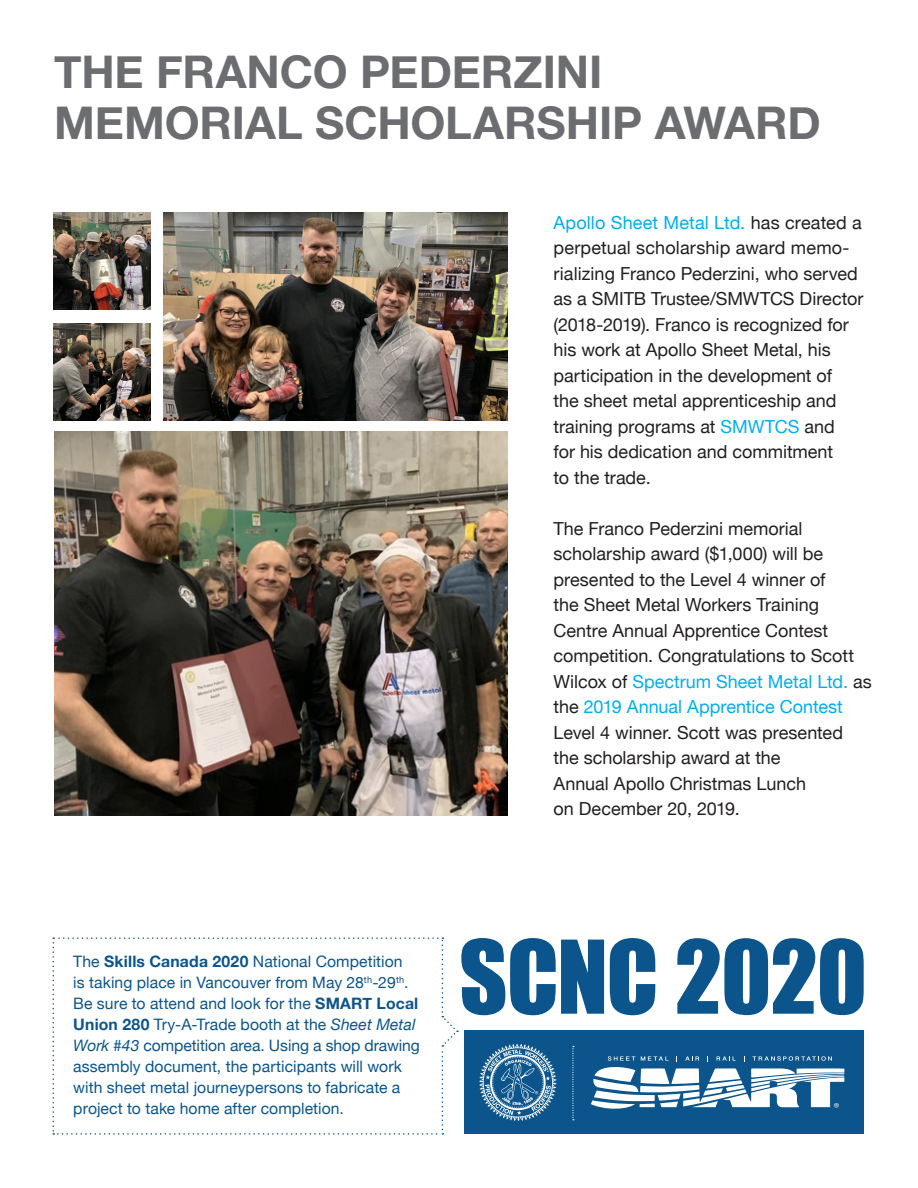
<style>
.page{position:relative;width:918px;height:1188px;background:#fff}
.page>*{position:absolute;margin:0;border:0;box-sizing:border-box;transform-origin:0 0}
.Side_Bars_Title{font:93.75px "Impact";letter-spacing:-.01em;color:#0b558c}
.Side_Bars_Title-2{font:700 45px/51px "Helvetica Neue";color:#6c6d70}
.Side_Bars_Title-3{font:18px/25.5px "Helvetica Neue";color:#231f20}
.Side_Bars_Title-4{font:15.75px/21px "Helvetica Neue";letter-spacing:.005em;color:#0b558c}
.t1{font:300 condensed 14.55px "Myriad Pro";color:#fff}
.s1{color:#00aeef}
.s2{font-weight:700}
.s3{font-style:italic}
</style>
<div class="page">
<div style="left:464px;top:1030px;width:399px;height:104px;background:#0b558c"></div>
<img style="left:54px;top:212px;width:97px;height:98px">
<img style="left:54px;top:323px;width:97px;height:97px">
<img style="left:55px;top:432px;width:453px;height:383px">
<img style="left:163px;top:212px;width:345px;height:208px">
<svg style="left:479px;top:1044px;width:77px;height:77px"></svg>
<svg style="left:591px;top:1056px;width:253px;height:53px"></svg>
<svg style="left:572px;top:1046px;width:2px;height:74px"></svg>
<svg style="left:52px;top:937px;width:406px;height:198px"></svg>
<p class="Side_Bars_Title-2" style="left:54px;top:47px;width:768px">THE FRANCO PEDERZINI<br>MEMORIAL SCHOLARSHIP AWARD</p>
<p class="Side_Bars_Title-3" style="left:554px;top:211px;width:311px"><span class="s1">Apollo Sheet Metal Ltd.</span> has created a perpetual scholarship award memo&shy;rializing Franco Pederzini, who served as a SMITB Trustee/SMWTCS Director (2018-2019). Franco is recognized for</p>
<p class="Side_Bars_Title-3" style="left:554px;top:338px;width:279px">his work at Apollo Sheet Metal, his</p>
<p class="Side_Bars_Title-3" style="left:554px;top:364px;width:280px">participation in the development of</p>
<p class="Side_Bars_Title-3" style="left:554px;top:389px;width:284px">the sheet metal apprenticeship and training programs at <span class="s1">SMWTCS</span> and</p>
<p class="Side_Bars_Title-3" style="left:554px;top:440px;width:281px">for his dedication and commitment</p>
<p class="Side_Bars_Title-3" style="left:554px;top:466px;width:99px">to the trade.</p>
<p class="Side_Bars_Title-3" style="left:554px;top:517px;width:251px">The Franco Pederzini memorial</p>
<p class="Side_Bars_Title-3" style="left:554px;top:542px;width:271px">scholarship award ($1,000) will be</p>
<p class="Side_Bars_Title-3" style="left:554px;top:568px;width:273px">presented to the Level 4 winner of</p>
<p class="Side_Bars_Title-3" style="left:554px;top:593px;width:267px">the Sheet Metal Workers Training</p>
<p class="Side_Bars_Title-3" style="left:554px;top:619px;width:276px">Centre Annual Apprentice Contest</p>
<p class="Side_Bars_Title-3" style="left:554px;top:644px;width:320px">competition. Congratulations to Scott<br>Wilcox of <span class="s1">Spectrum Sheet Metal Ltd.</span> as</p>
<p class="Side_Bars_Title-3" style="left:554px;top:695px;width:291px">the <span class="s1">2019 Annual Apprentice Contest<br></span>Level 4 winner. Scott was presented</p>
<p class="Side_Bars_Title-3" style="left:554px;top:746px;width:229px">the scholarship award at the</p>
<p class="Side_Bars_Title-3" style="left:554px;top:772px;width:254px">Annual Apollo Christmas Lunch</p>
<p class="Side_Bars_Title-3" style="left:554px;top:797px;width:188px">on December 20, 2019.</p>
<p class="Side_Bars_Title-4" style="left:73px;top:952px;width:331px">The <span class="s2">Skills Canada 2020</span> National Competition</p>
<p class="Side_Bars_Title-4" style="left:73px;top:973px;width:337px">is taking place in Vancouver from May 28<sup>th</sup>-29<sup>th</sup>.</p>
<p class="Side_Bars_Title-4" style="left:73px;top:994px;width:348px">Be sure to attend and look for the <span class="s2">SMART Local Union 280</span> Try-A-Trade booth at the <span class="s3">Sheet Metal Work #43</span> competition area. Using a shop drawing assembly document, the participants will work with sheet metal journeypersons to fabricate a project to take home after completion.</p>
<p class="Side_Bars_Title" style="left:459px;top:904px;width:409px">SCNC 2020</p>
<p class="t1" style="left:834px;top:1100px;width:7px">®</p>
</div>
